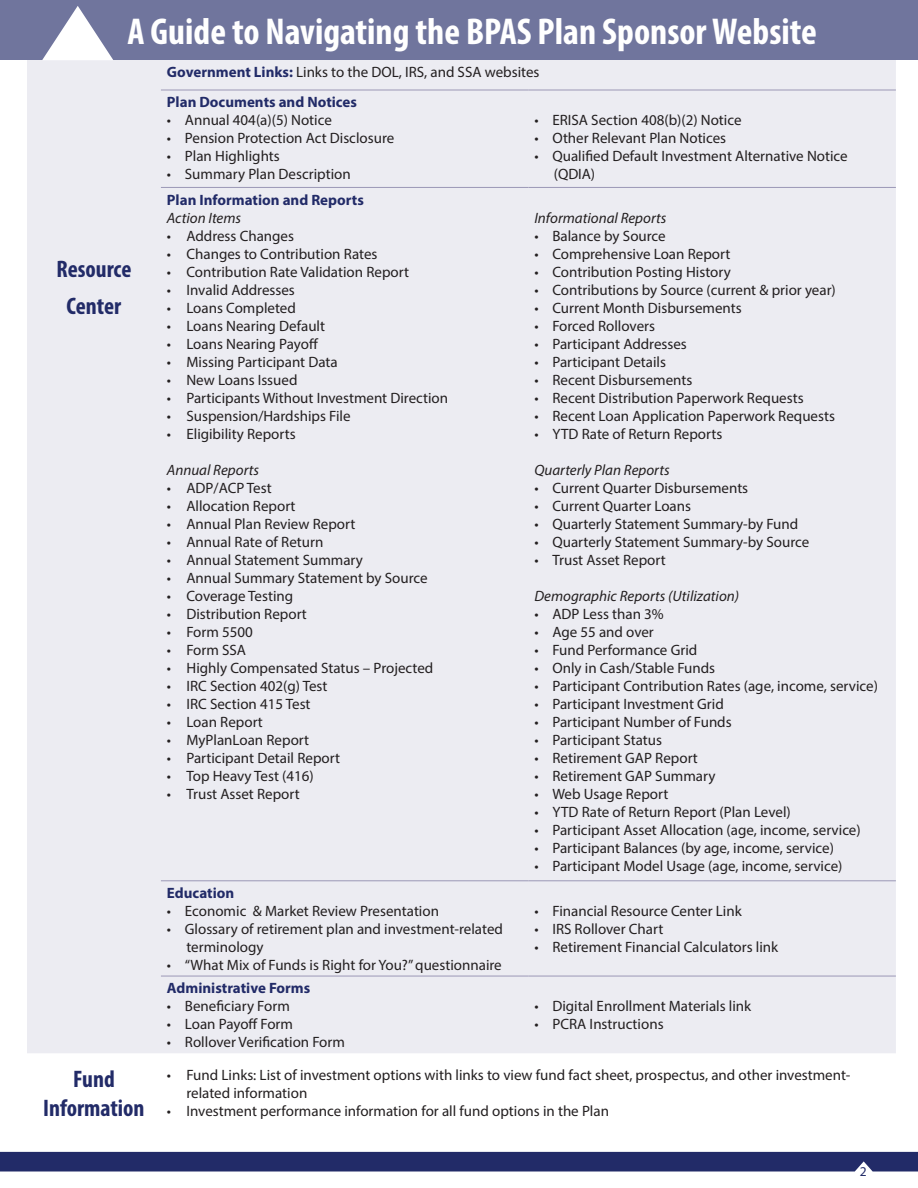
<style>
.page{position:relative;width:918px;height:1188px;background:#fff}
.page>*{position:absolute;margin:0;border:0;box-sizing:border-box;transform-origin:0 0}
.Quote_White{font:700 condensed 37.5px "Myriad Pro";color:#fff}
.Header_2_Blue{font:700 condensed 24px/28.8px "Myriad Pro";color:#222b68;text-align:center}
.Body_Text{font:15px/18px "Myriad Pro";color:#231f20}
.Body_Text-2{font:italic 15px "Myriad Pro";color:#231f20}
.Body_Text-3{font:700 15px "Myriad Pro";color:#222b68}
.t1{font:13.5px "Myriad Pro";color:#222b68}
.s1{font-weight:700;color:#222b68}
</style>
<div class="page">
<div style="left:0;top:1152px;width:918px;height:20px;background:#222b68"></div>
<div style="left:0;top:0;width:918px;height:59px;background:#70759d"></div>
<div style="left:27px;top:60px;width:869px;height:993px;background:#ececf2"></div>
<hr style="left:161px;top:90px;width:367px;height:1px;background:#9b98b6">
<hr style="left:528px;top:90px;width:368px;height:1px;background:#9b98b6">
<hr style="left:161px;top:187px;width:367px;height:1px;background:#9b98b6">
<hr style="left:528px;top:187px;width:368px;height:1px;background:#9b98b6">
<hr style="left:161px;top:881px;width:367px;height:1px;background:#9b98b6">
<hr style="left:528px;top:881px;width:368px;height:1px;background:#9b98b6">
<hr style="left:161px;top:976px;width:367px;height:1px;background:#9b98b6">
<hr style="left:528px;top:976px;width:368px;height:1px;background:#9b98b6">
<svg style="left:42px;top:6px;width:71px;height:54px"></svg>
<p class="Quote_White" style="left:127px;top:8px;width:691px">A Guide to Navigating the BPAS Plan Sponsor Website</p>
<p class="Header_2_Blue" style="left:56px;top:254px;width:76px">Resource</p>
<p class="Header_2_Blue" style="left:67px;top:291px;width:56px">Center</p>
<p class="Body_Text" style="left:167px;top:63px;width:374px"><span class="s1">Government Links:</span> Links to the DOL, IRS, and SSA websites</p>
<p class="Body_Text-3" style="left:167px;top:92px;width:192px">Plan Documents and Notices</p>
<p class="Body_Text" style="left:167px;top:111px;width:166px">• Annual 404(a)(5) Notice</p>
<p class="Body_Text" style="left:167px;top:129px;width:229px">• Pension Protection Act Disclosure</p>
<p class="Body_Text" style="left:167px;top:147px;width:114px">• Plan Highlights</p>
<p class="Body_Text" style="left:167px;top:165px;width:185px">• Summary Plan Description</p>
<p class="Body_Text" style="left:534px;top:111px;width:209px">• ERISA Section 408(b)(2) Notice</p>
<p class="Body_Text" style="left:534px;top:129px;width:193px">• Other Relevant Plan Notices</p>
<p class="Body_Text" style="left:554px;top:147px;width:295px;text-indent:-20px">• Qualified Default Investment Alternative Notice (QDIA)</p>
<p class="Body_Text-3" style="left:167px;top:190px;width:198px">Plan Information and Reports</p>
<p class="Body_Text-2" style="left:167px;top:208px;width:76px">Action Items</p>
<p class="Body_Text" style="left:167px;top:226px;width:129px">• Address Changes</p>
<p class="Body_Text" style="left:167px;top:244px;width:212px">• Changes to Contribution Rates</p>
<p class="Body_Text" style="left:167px;top:262px;width:244px">• Contribution Rate Validation Report</p>
<p class="Body_Text" style="left:167px;top:280px;width:129px">• Invalid Addresses</p>
<p class="Body_Text" style="left:167px;top:298px;width:130px">• Loans Completed</p>
<p class="Body_Text" style="left:167px;top:316px;width:160px">• Loans Nearing Default</p>
<p class="Body_Text" style="left:167px;top:334px;width:153px">• Loans Nearing Payoff</p>
<p class="Body_Text" style="left:167px;top:352px;width:172px">• Missing Participant Data</p>
<p class="Body_Text" style="left:167px;top:370px;width:132px">• New Loans Issued</p>
<p class="Body_Text" style="left:167px;top:388px;width:283px">• Participants Without Investment Direction</p>
<p class="Body_Text" style="left:167px;top:406px;width:185px">• Suspension/Hardships File</p>
<p class="Body_Text" style="left:167px;top:424px;width:130px">• Eligibility Reports</p>
<p class="Body_Text-2" style="left:167px;top:460px;width:94px">Annual Reports</p>
<p class="Body_Text" style="left:167px;top:478px;width:106px">• ADP/ACP Test</p>
<p class="Body_Text" style="left:167px;top:496px;width:130px">• Allocation Report</p>
<p class="Body_Text" style="left:167px;top:514px;width:190px">• Annual Plan Review Report</p>
<p class="Body_Text" style="left:167px;top:532px;width:158px">• Annual Rate of Return</p>
<p class="Body_Text" style="left:167px;top:550px;width:198px">• Annual Statement Summary</p>
<p class="Body_Text" style="left:167px;top:568px;width:262px">• Annual Summary Statement by Source</p>
<p class="Body_Text" style="left:167px;top:586px;width:128px">• Coverage Testing</p>
<p class="Body_Text" style="left:167px;top:604px;width:142px">• Distribution Report</p>
<p class="Body_Text" style="left:167px;top:622px;width:88px">• Form 5500</p>
<p class="Body_Text" style="left:167px;top:640px;width:81px">• Form SSA</p>
<p class="Body_Text" style="left:167px;top:658px;width:268px">• Highly Compensated Status – Projected</p>
<p class="Body_Text" style="left:167px;top:676px;width:162px">• IRC Section 402(g) Test</p>
<p class="Body_Text" style="left:167px;top:694px;width:145px">• IRC Section 415 Test</p>
<p class="Body_Text" style="left:167px;top:712px;width:97px">• Loan Report</p>
<p class="Body_Text" style="left:167px;top:730px;width:144px">• MyPlanLoan Report</p>
<p class="Body_Text" style="left:167px;top:748px;width:175px">• Participant Detail Report</p>
<p class="Body_Text" style="left:167px;top:766px;width:148px">• Top Heavy Test (416)</p>
<p class="Body_Text" style="left:167px;top:784px;width:134px">• Trust Asset Report</p>
<p class="Body_Text-3" style="left:167px;top:883px;width:69px">Education</p>
<p class="Body_Text" style="left:167px;top:902px;width:274px">• Economic &amp; Market Review Presentation</p>
<p class="Body_Text" style="left:186px;top:920px;width:318px;text-indent:-20px">• Glossary of retirement plan and investment-related terminology</p>
<p class="Body_Text" style="left:167px;top:956px;width:336px">• “What Mix of Funds is Right for You?” questionnaire</p>
<p class="Body_Text-3" style="left:167px;top:978px;width:145px">Administrative Forms</p>
<p class="Body_Text" style="left:167px;top:997px;width:124px">• Beneficiary Form</p>
<p class="Body_Text" style="left:167px;top:1015px;width:128px">• Loan Payoff Form</p>
<p class="Body_Text" style="left:167px;top:1033px;width:180px">• Rollover Verification Form</p>
<p class="Body_Text-2" style="left:534px;top:208px;width:134px">Informational Reports</p>
<p class="Body_Text" style="left:534px;top:226px;width:133px">• Balance by Source</p>
<p class="Body_Text" style="left:534px;top:244px;width:197px">• Comprehensive Loan Report</p>
<p class="Body_Text" style="left:534px;top:262px;width:198px">• Contribution Posting History</p>
<p class="Body_Text" style="left:534px;top:280px;width:303px">• Contributions by Source (current &amp; prior year)</p>
<p class="Body_Text" style="left:534px;top:298px;width:209px">• Current Month Disbursements</p>
<p class="Body_Text" style="left:534px;top:316px;width:122px">• Forced Rollovers</p>
<p class="Body_Text" style="left:534px;top:334px;width:154px">• Participant Addresses</p>
<p class="Body_Text" style="left:534px;top:352px;width:133px">• Participant Details</p>
<p class="Body_Text" style="left:534px;top:370px;width:159px">• Recent Disbursements</p>
<p class="Body_Text" style="left:534px;top:388px;width:271px">• Recent Distribution Paperwork Requests</p>
<p class="Body_Text" style="left:534px;top:406px;width:302px">• Recent Loan Application Paperwork Requests</p>
<p class="Body_Text" style="left:534px;top:424px;width:189px">• YTD Rate of Return Reports</p>
<p class="Body_Text-2" style="left:534px;top:460px;width:137px">Quarterly Plan Reports</p>
<p class="Body_Text" style="left:534px;top:478px;width:215px">• Current Quarter Disbursements</p>
<p class="Body_Text" style="left:534px;top:496px;width:158px">• Current Quarter Loans</p>
<p class="Body_Text" style="left:534px;top:514px;width:265px">• Quarterly Statement Summary-by Fund</p>
<p class="Body_Text" style="left:534px;top:532px;width:276px">• Quarterly Statement Summary-by Source</p>
<p class="Body_Text" style="left:534px;top:550px;width:133px">• Trust Asset Report</p>
<p class="Body_Text-2" style="left:534px;top:586px;width:206px">Demographic Reports (Utilization)</p>
<p class="Body_Text" style="left:534px;top:604px;width:131px">• ADP Less than 3%</p>
<p class="Body_Text" style="left:534px;top:622px;width:121px">• Age 55 and over</p>
<p class="Body_Text" style="left:534px;top:640px;width:164px">• Fund Performance Grid</p>
<p class="Body_Text" style="left:534px;top:658px;width:182px">• Only in Cash/Stable Funds</p>
<p class="Body_Text" style="left:534px;top:676px;width:345px">• Participant Contribution Rates (age, income, service)</p>
<p class="Body_Text" style="left:534px;top:694px;width:191px">• Participant Investment Grid</p>
<p class="Body_Text" style="left:534px;top:712px;width:199px">• Participant Number of Funds</p>
<p class="Body_Text" style="left:534px;top:730px;width:129px">• Participant Status</p>
<p class="Body_Text" style="left:534px;top:748px;width:165px">• Retirement GAP Report</p>
<p class="Body_Text" style="left:534px;top:766px;width:183px">• Retirement GAP Summary</p>
<p class="Body_Text" style="left:534px;top:784px;width:135px">• Web Usage Report</p>
<p class="Body_Text" style="left:534px;top:802px;width:258px">• YTD Rate of Return Report (Plan Level)</p>
<p class="Body_Text" style="left:534px;top:820px;width:328px">• Participant Asset Allocation (age, income, service)</p>
<p class="Body_Text" style="left:534px;top:838px;width:301px">• Participant Balances (by age, income, service)</p>
<p class="Body_Text" style="left:534px;top:856px;width:310px">• Participant Model Usage (age, income, service)</p>
<p class="Body_Text" style="left:534px;top:902px;width:209px">• Financial Resource Center Link</p>
<p class="Body_Text" style="left:534px;top:920px;width:130px">• IRS Rollover Chart</p>
<p class="Body_Text" style="left:534px;top:938px;width:245px">• Retirement Financial Calculators link</p>
<p class="Body_Text" style="left:534px;top:997px;width:218px">• Digital Enrollment Materials link</p>
<p class="Body_Text" style="left:534px;top:1015px;width:131px">• PCRA Instructions</p>
<p class="Header_2_Blue" style="left:43px;top:1064px;width:103px">Fund<br>Information</p>
<p class="Body_Text" style="left:186px;top:1066px;width:666px;text-indent:-20px">• Fund Links: List of investment options with links to view fund fact sheet, prospectus, and other investment&shy;related information</p>
<p class="Body_Text" style="left:167px;top:1102px;width:444px">• Investment performance information for all fund options in the Plan</p>
<p class="t1" style="left:860px;top:1163px;width:8px">2</p>
</div>
